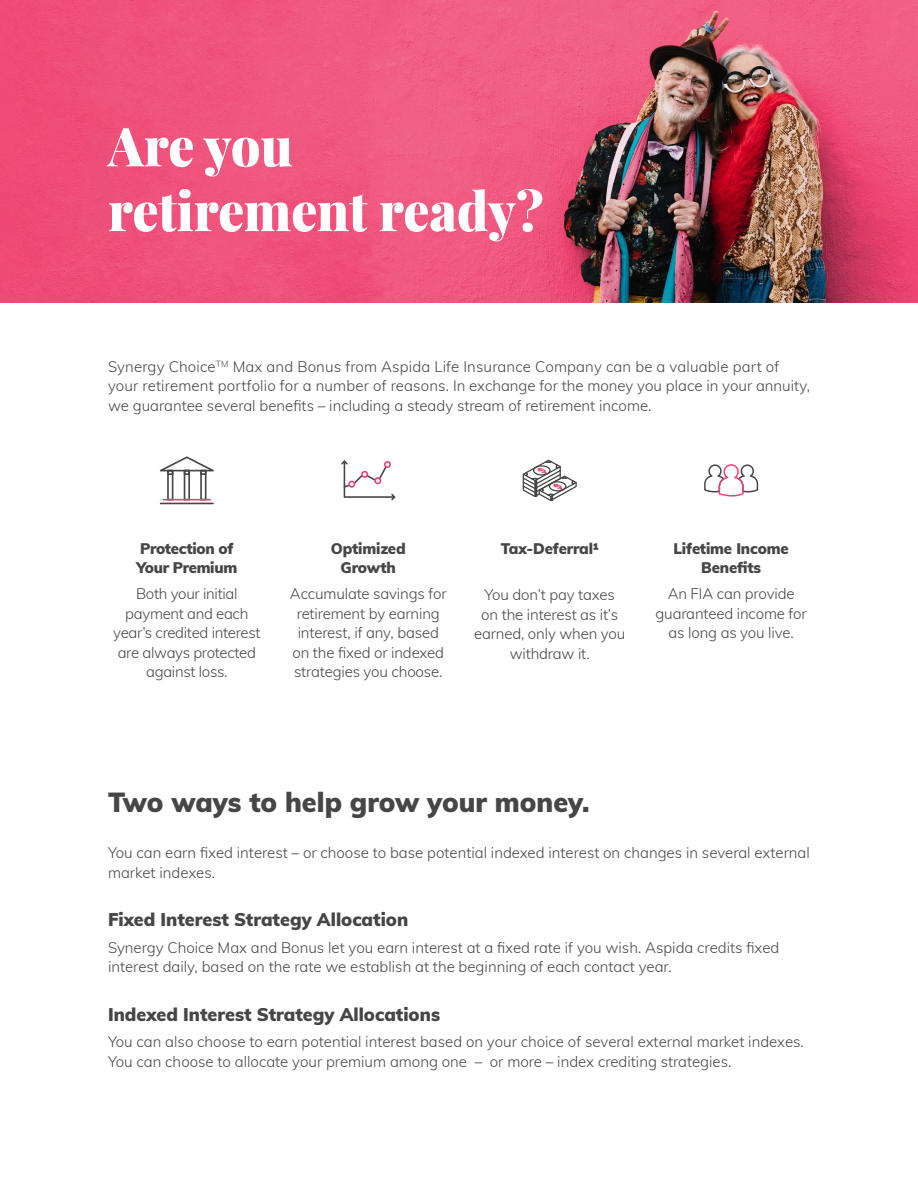
<style>
.page{position:relative;width:918px;height:1188px;background:#fff}
.page>*{position:absolute;margin:0;border:0;box-sizing:border-box;transform-origin:0 0}
.t1{font:900 54px/64.8px "Playfair Display";color:#fff;scale:.96 1}
.t2{font:900 27px "Muli";color:#464646}
.t3{font:900 18px "Muli";color:#464646}
.t4{font:300 15px/19.5px "Muli";color:#464646}
.t5{font:300 15px/19.5px "Muli";letter-spacing:-.02em;color:#464646;text-align:center}
.t6{font:900 15px/19.5px "Muli";letter-spacing:-.015em;color:#464646}
</style>
<div class="page">
<img style="left:0;top:0;width:918px;height:303px">
<hr style="left:160px;top:503px;width:54px;height:1px;background:#464646">
<svg style="left:160px;top:456px;width:54px;height:44px"></svg>
<hr style="left:163px;top:499px;width:48px;height:2px;background:#ef426f">
<svg style="left:704px;top:464px;width:54px;height:33px"></svg>
<svg style="left:341px;top:460px;width:54px;height:40px"></svg>
<svg style="left:523px;top:460px;width:54px;height:41px"></svg>
<p class="t1" style="left:108px;top:109px;width:456px">Are you retirement ready?</p>
<p class="t4" style="left:108px;top:356px;width:704px">Synergy Choice<sup>TM</sup> Max and Bonus from Aspida Life Insurance Company can be a valuable part of your retirement portfolio for a number of reasons. In exchange for the money you place in your annuity, we guarantee several benefits – including a steady stream of retirement income.</p>
<p class="t6" style="left:136px;top:538px;width:102px">Protection of<br>Your Premium</p>
<p class="t5" style="left:113px;top:584px;width:149px">Both your initial payment and each year’s credited interest are always protected against loss.</p>
<p class="t6" style="left:331px;top:538px;width:76px">Optimized</p>
<p class="t6" style="left:341px;top:557px;width:57px">Growth</p>
<p class="t4" style="left:290px;top:584px;width:158px;text-align:center">Accumulate savings for retirement by earning interest, if any, based on the fixed or indexed strategies you choose.</p>
<p class="t6" style="left:501px;top:538px;width:99px">Tax-Deferral1</p>
<p class="t4" style="left:474px;top:584px;width:153px;text-align:center">You don’t pay taxes<br>on the interest as it’s earned, only when you withdraw it.</p>
<p class="t6" style="left:673px;top:538px;width:117px;text-align:center">Lifetime Income<br>Benefits</p>
<p class="t4" style="left:656px;top:584px;width:153px;text-align:center">An FIA can provide guaranteed income for as long as you live.</p>
<p class="t2" style="left:108px;top:782px;width:483px">Two ways to help grow your money.</p>
<p class="t4" style="left:108px;top:842px;width:703px">You can earn fixed interest – or choose to base potential indexed interest on changes in several external market indexes.</p>
<p class="t3" style="left:108px;top:907px;width:302px">Fixed Interest Strategy Allocation</p>
<p class="t4" style="left:108px;top:937px;width:673px">Synergy Choice Max and Bonus let you earn interest at a fixed rate if you wish. Aspida credits fixed interest daily, based on the rate we establish at the beginning of each contact year.</p>
<p class="t3" style="left:108px;top:1001px;width:334px">Indexed Interest Strategy Allocations</p>
<p class="t4" style="left:108px;top:1031px;width:697px">You can also choose to earn potential interest based on your choice of several external market indexes.<br>You can choose to allocate your premium among one – or more – index crediting strategies.</p>
</div>
